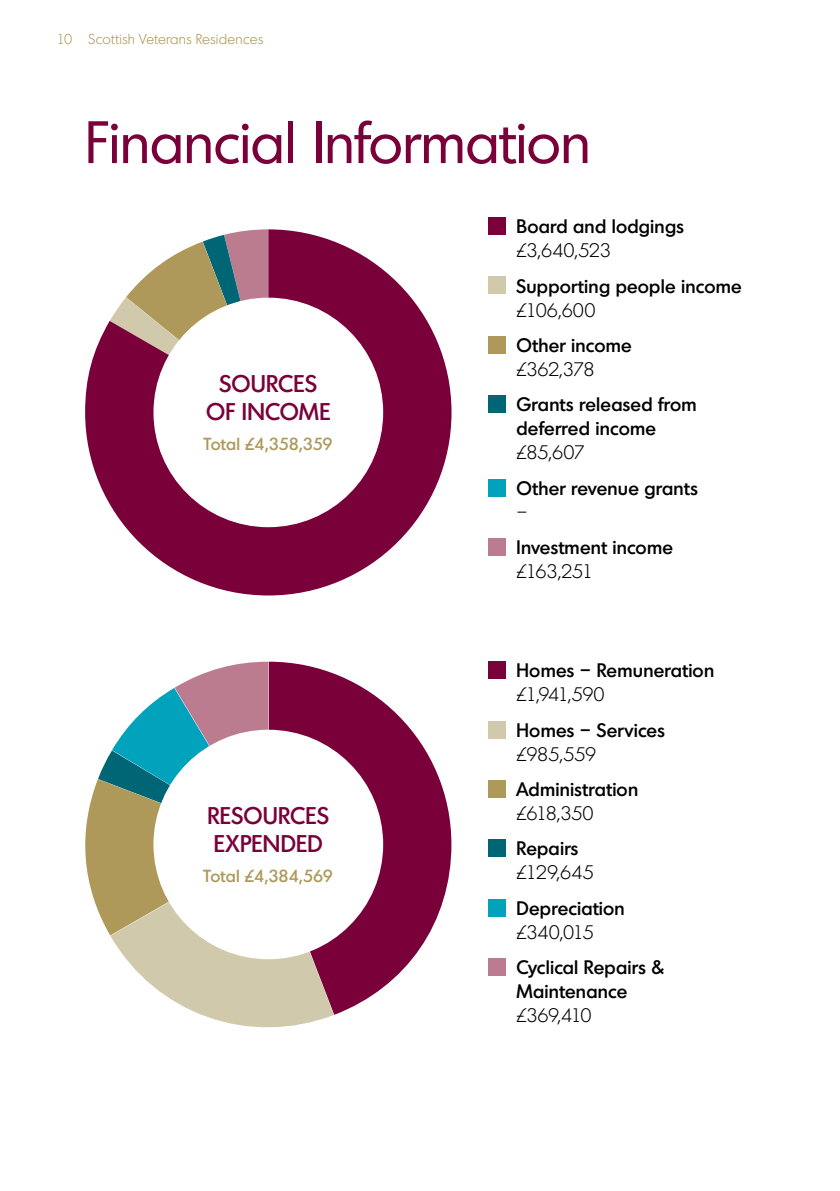
<style>
.page{position:relative;width:840px;height:1191px;background:#fff}
.page>*{position:absolute;margin:0;border:0;box-sizing:border-box;transform-origin:0 0}
.t1{font:58px "Montreal";letter-spacing:-.005em;color:#7a003a}
.t2{font:500 23.4px/27.8px "Montreal";letter-spacing:.01em;color:#7a003a;text-align:center}
.t3{font:500 19px/24px "Montreal";letter-spacing:.015em;color:#000}
.t4{font:300 19px "Montreal";letter-spacing:-.01em;color:#000}
.t5{font:500 17px "Montreal";color:#ae995b}
.t6{font:300 14px "Montreal";letter-spacing:.02em;color:#ae995b}
</style>
<div class="page">
<svg style="left:85px;top:229px;width:366px;height:366px;fill:#7a003a"></svg>
<svg style="left:85px;top:661px;width:183px;height:274px"></svg>
<svg style="left:110px;top:844px;width:224px;height:184px;fill:#d1c9ab"></svg>
<svg style="left:269px;top:661px;width:182px;height:353px;fill:#7a003a"></svg>
<div style="left:488px;top:661px;width:17px;height:17px;background:#7a003a"></div>
<div style="left:488px;top:721px;width:17px;height:17px;background:#d1c9ab"></div>
<div style="left:488px;top:780px;width:17px;height:17px;background:#ae995b"></div>
<div style="left:488px;top:839px;width:17px;height:17px;background:#006574"></div>
<div style="left:488px;top:899px;width:17px;height:17px;background:#00a2bc"></div>
<div style="left:488px;top:958px;width:17px;height:17px;background:#bb7c8f"></div>
<div style="left:488px;top:217px;width:17px;height:17px;background:#7a003a"></div>
<div style="left:488px;top:277px;width:17px;height:17px;background:#d1c9ab"></div>
<div style="left:488px;top:336px;width:17px;height:17px;background:#ae995b"></div>
<div style="left:488px;top:395px;width:17px;height:17px;background:#006574"></div>
<div style="left:488px;top:479px;width:17px;height:17px;background:#00a2bc"></div>
<div style="left:488px;top:538px;width:17px;height:17px;background:#bb7c8f"></div>
<div style="left:154px;top:298px;width:228px;height:228px;background:#fff;border-radius:50%"></div>
<div style="left:154px;top:730px;width:228px;height:228px;background:#fff;border-radius:50%"></div>
<p class="t6" style="left:57px;top:31px;width:208px">10 Scottish Veterans Residences</p>
<h1 class="t1" style="left:85px;top:105px;width:507px">Financial Information</h1>
<p class="t2" style="left:206px;top:369px;width:126px">SOURCES<br>OF INCOME</p>
<p class="t5" style="left:204px;top:432px;width:130px">Total £4,358,359</p>
<p class="t2" style="left:207px;top:801px;width:123px;text-align:left">RESOURCES<br>EXPENDED</p>
<p class="t5" style="left:203px;top:864px;width:131px">Total £4,384,569</p>
<p class="t3" style="left:516px;top:214px;width:169px">Board and lodgings</p>
<p class="t4" style="left:516px;top:239px;width:96px">£3,640,523</p>
<p class="t3" style="left:516px;top:273px;width:226px">Supporting people income</p>
<p class="t4" style="left:516px;top:298px;width:81px">£106,600</p>
<p class="t3" style="left:516px;top:332px;width:117px">Other income</p>
<p class="t4" style="left:516px;top:357px;width:80px">£362,378</p>
<p class="t3" style="left:516px;top:392px;width:181px">Grants released from deferred income</p>
<p class="t4" style="left:516px;top:441px;width:70px">£85,607</p>
<p class="t3" style="left:516px;top:475px;width:183px">Other revenue grants</p>
<p class="t4" style="left:516px;top:500px;width:13px">–</p>
<p class="t3" style="left:516px;top:534px;width:158px">Investment income</p>
<p class="t4" style="left:516px;top:559px;width:78px">£163,251</p>
<p class="t3" style="left:516px;top:658px;width:199px">Homes – Remuneration</p>
<p class="t4" style="left:516px;top:683px;width:90px">£1,941,590</p>
<p class="t3" style="left:516px;top:717px;width:150px">Homes – Services</p>
<p class="t4" style="left:516px;top:742px;width:81px">£985,559</p>
<p class="t3" style="left:516px;top:776px;width:123px">Administration</p>
<p class="t4" style="left:516px;top:801px;width:79px">£618,350</p>
<p class="t3" style="left:516px;top:836px;width:63px">Repairs</p>
<p class="t4" style="left:516px;top:861px;width:79px">£129,645</p>
<p class="t3" style="left:516px;top:895px;width:110px">Depreciation</p>
<p class="t4" style="left:516px;top:920px;width:79px">£340,015</p>
<p class="t3" style="left:516px;top:954px;width:149px">Cyclical Repairs &amp;<br>Maintenance</p>
<p class="t4" style="left:516px;top:1003px;width:77px">£369,410</p>
</div>
